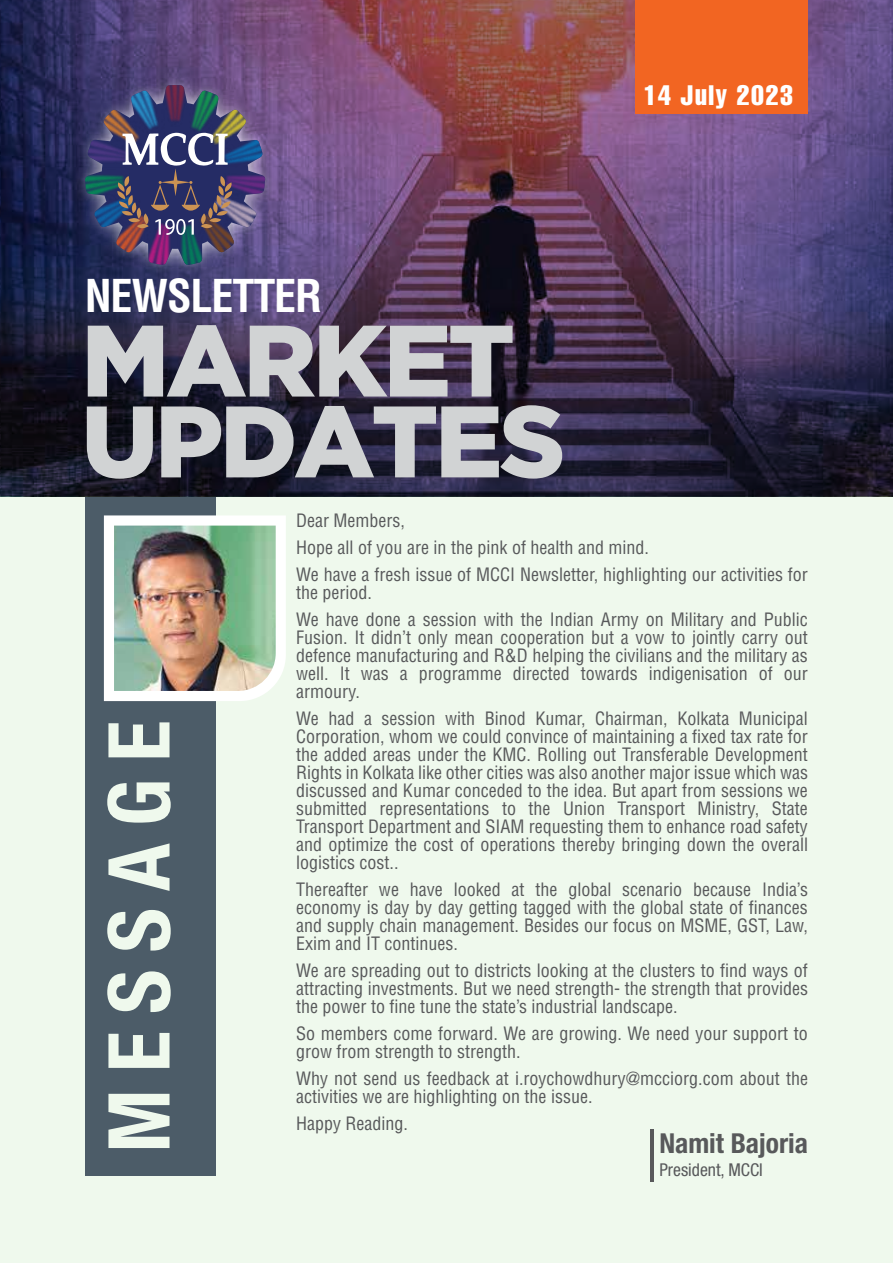
<style>
.page{position:relative;width:893px;height:1263px;background:#eff9ed}
.page>*{position:absolute;margin:0;border:0;box-sizing:border-box;transform-origin:0 0}
.t1{font:900 101.25px/80.8px "Gotham";letter-spacing:-.03em;color:#d1d3d4}
.t2{font:700 condensed 85.5px "Helvetica Neue";letter-spacing:.2em;color:#eff9ed}
.t3{font:700 condensed 44.1px "Helvetica";letter-spacing:-.025em;color:#fff}
.t4{font:extra-condensed 27.75px "Helvetica";letter-spacing:.055em;color:#fff}
.t5{font:700 condensed 27.45px "Helvetica Neue";color:#58595b}
.t6{font:condensed 18px/18px "Helvetica";color:#58595b}
.t7{font:condensed 17.7px "Helvetica Neue";color:#58595b}
</style>
<div class="page">
<div style="left:85px;top:496px;width:131px;height:680px;background:#4c5c68"></div>
<svg style="left:0;top:0;width:893px;height:496px;background:#4b3551"></svg>
<svg style="left:104px;top:515px;width:182px;height:186px;background:#fbfcfb"></svg>
<img style="left:114px;top:526px;width:162px;height:165px">
<div style="left:635px;top:0;width:173px;height:113px;background:#f26522"></div>
<img style="left:0;top:0;width:368px;height:367px">
<img style="left:85px;top:85px;width:180px;height:180px">
<hr style="left:651px;top:1129px;width:3px;height:52px;background:#58595b">
<h3 class="t3" style="left:85px;top:268px;width:239px">NEWSLETTER</h3>
<h1 class="t1" style="left:81px;top:318px;width:485px">MARKET<br>UPDATES</h1>
<h3 class="t4" style="left:644px;top:78px;width:151px">14 July 2023</h3>
<h2 class="t2" style="left:87px;top:1152px;width:433px;rotate:-90deg">MESSAGE</h2>
<p class="t6" style="left:296px;top:507px;width:513px;line-height:27px">Dear Members,<br>Hope all of you are in the pink of health and mind.<br>We have a fresh issue of MCCI Newsletter, highlighting our activities for</p>
<p class="t6" style="left:296px;top:579px;width:513px;line-height:27px">the period.<br>We have done a session with the Indian Army on Military and Public</p>
<p class="t6" style="left:296px;top:628px;width:513px;text-align:justify">Fusion. It didn’t only mean cooperation but a vow to jointly carry out defence manufacturing and R&amp;D helping the civilians and the military as well. It was a programme directed towards indigenisation of our armoury.</p>
<p class="t6" style="left:296px;top:709px;width:513px;text-align:justify">We had a session with Binod Kumar, Chairman, Kolkata Municipal Corporation, whom we could convince of maintaining a fixed tax rate for the added areas under the KMC. Rolling out Transferable Development Rights in Kolkata like other cities was also another major issue which was discussed and Kumar conceded to the idea. But apart from sessions we submitted representations to the Union Transport Ministry, State Transport Department and SIAM requesting them to enhance road safety and optimize the cost of operations thereby bringing down the overall logistics cost..</p>
<p class="t6" style="left:296px;top:880px;width:513px;text-align:justify">Thereafter we have looked at the global scenario because India’s economy is day by day getting tagged with the global state of finances and supply chain management. Besides our focus on MSME, GST, Law, Exim and IT continues.</p>
<p class="t6" style="left:296px;top:961px;width:513px;text-align:justify">We are spreading out to districts looking at the clusters to find ways of attracting investments. But we need strength- the strength that provides the power to fine tune the state’s industrial landscape.</p>
<p class="t6" style="left:296px;top:1024px;width:513px">So members come forward. We are growing. We need your support to grow from strength to strength.</p>
<p class="t6" style="left:296px;top:1069px;width:513px">Why not send us feedback at i.roychowdhury@mcciorg.com about the activities we are highlighting on the issue.</p>
<p class="t6" style="left:296px;top:1114px;width:113px">Happy Reading.</p>
<h3 class="t5" style="left:659px;top:1126px;width:150px">Namit Bajoria</h3>
<p class="t7" style="left:659px;top:1160px;width:105px">President, MCCI</p>
</div>
